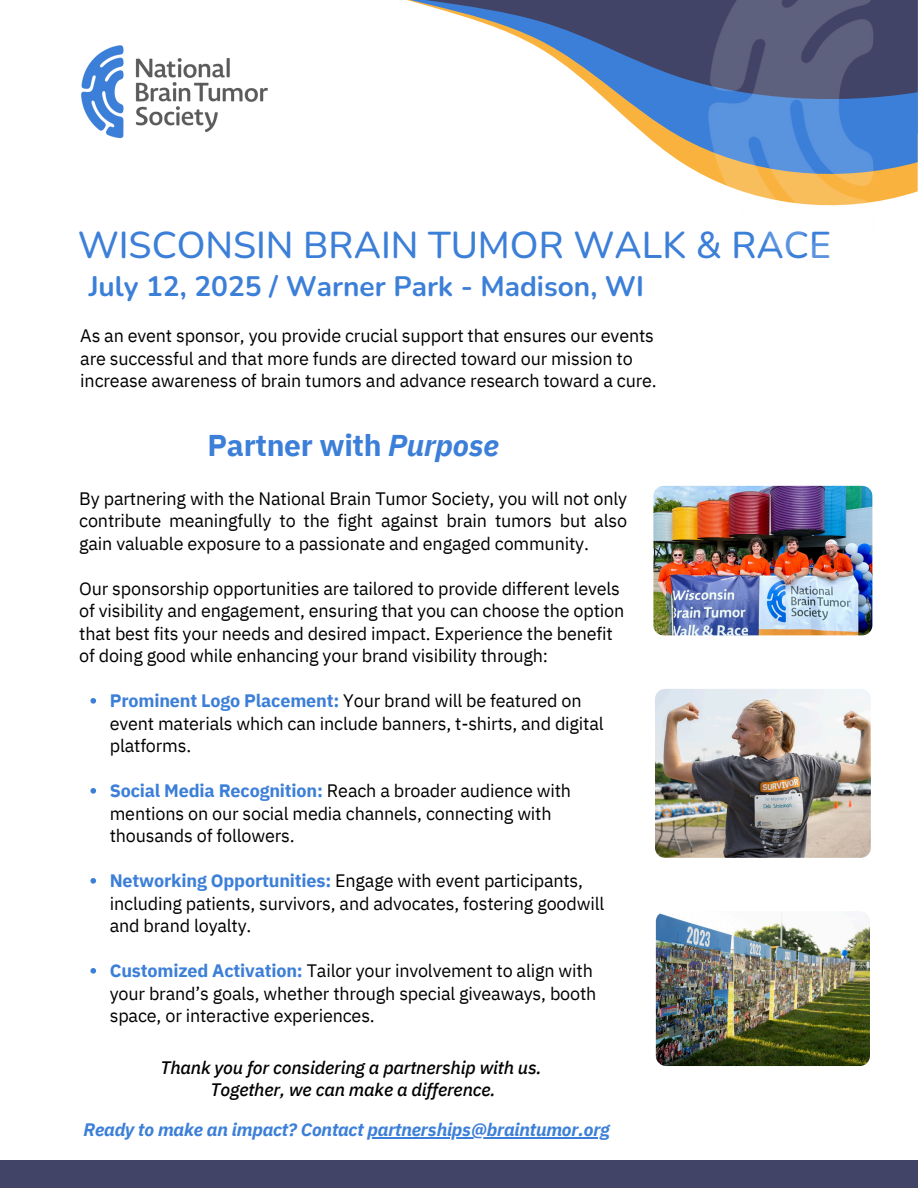
<style>
.page{position:relative;width:918px;height:1188px;background:#fff}
.page>*{position:absolute;margin:0;border:0;box-sizing:border-box;transform-origin:0 0}
.t1{font:500 37.35px "Nunito";color:#3c7fd8}
.t2{font:700 30px "IBM Plex Sans";letter-spacing:-.01em;color:#3c7fd8}
.t3{font:700 28.05px "Nunito";color:#3c7fd8}
.t4{font:18px/22.5px "IBM Plex Sans";letter-spacing:-.01em;color:#000}
.t5{font:italic 500 18px/22.5px "IBM Plex Sans";letter-spacing:-.01em;color:#000;text-align:center}
.t6{font:italic 700 18px "IBM Plex Sans";letter-spacing:-.01em;color:#3c7fd8}
.s1{font-style:italic}
.s2{font-weight:700;color:#3c7fd8}
</style>
<div class="page">
<svg style="left:667px;top:152px;width:251px;height:32px"></svg>
<svg style="left:612px;top:105px;width:306px;height:47px"></svg>
<svg style="left:407px;top:0;width:511px;height:105px"></svg>
<div style="left:0;top:1160px;width:918px;height:28px;background:#414466"></div>
<img style="left:81px;top:45px;width:187px;height:93px">
<img style="left:655px;top:689px;width:216px;height:169px;border-radius:10px">
<img style="left:656px;top:911px;width:214px;height:155px;border-radius:10px">
<img style="left:653px;top:486px;width:219px;height:149px;border-radius:10px">
<svg style="left:90px;top:698px;width:6px;height:6px"></svg>
<svg style="left:90px;top:788px;width:6px;height:6px"></svg>
<svg style="left:90px;top:878px;width:6px;height:6px"></svg>
<svg style="left:90px;top:968px;width:6px;height:6px"></svg>
<img style="left:705px;top:0;width:199px;height:206px">
<hr style="left:368px;top:1137px;width:242px;height:1px;background:#3c7fd8">
<p class="t1" style="left:78px;top:221px;width:755px">WISCONSIN BRAIN TUMOR WALK &amp; RACE</p>
<h3 class="t3" style="left:89px;top:268px;width:557px">July 12, 2025 / Warner Park - Madison, WI</h3>
<p class="t4" style="left:80px;top:324px;width:578px">As an event sponsor, you provide crucial support that ensures our events are successful and that more funds are directed toward our mission to increase awareness of brain tumors and advance research toward a cure.</p>
<p class="t2" style="left:208px;top:425px;width:293px">Partner with <span class="s1">Purpose</span></p>
<h2 class="t4" style="left:79px;top:487px;width:549px;text-align:justify">By partnering with the National Brain Tumor Society, you will not only contribute meaningfully to the fight against brain tumors but also gain valuable exposure to a passionate and engaged community.</h2>
<p class="t4" style="left:79px;top:577px;width:547px">Our sponsorship opportunities are tailored to provide different levels of visibility and engagement, ensuring that you can choose the option that best fits your needs and desired impact. Experience the benefit of doing good while enhancing your brand visibility through:</p>
<p class="t4" style="left:110px;top:689px;width:495px"><span class="s2">Prominent Logo Placement:</span> Your brand will be featured on event materials which can include banners, t-shirts, and digital platforms.</p>
<p class="t4" style="left:110px;top:779px;width:463px"><span class="s2">Social Media Recognition:</span> Reach a broader audience with mentions on our social media channels, connecting with thousands of followers.</p>
<p class="t4" style="left:110px;top:869px;width:496px"><span class="s2">Networking Opportunities:</span> Engage with event participants, including patients, survivors, and advocates, fostering goodwill and brand loyalty.</p>
<p class="t4" style="left:110px;top:959px;width:488px"><span class="s2">Customized Activation:</span> Tailor your involvement to align with your brand’s goals, whether through special giveaways, booth space, or interactive experiences.</p>
<p class="t5" style="left:160px;top:1056px;width:383px">Thank you for considering a partnership with us.<br>Together, we can make a difference.</p>
<p class="t6" style="left:84px;top:1118px;width:528px">Ready to make an impact? Contact partnerships@braintumor.org</p>
</div>
